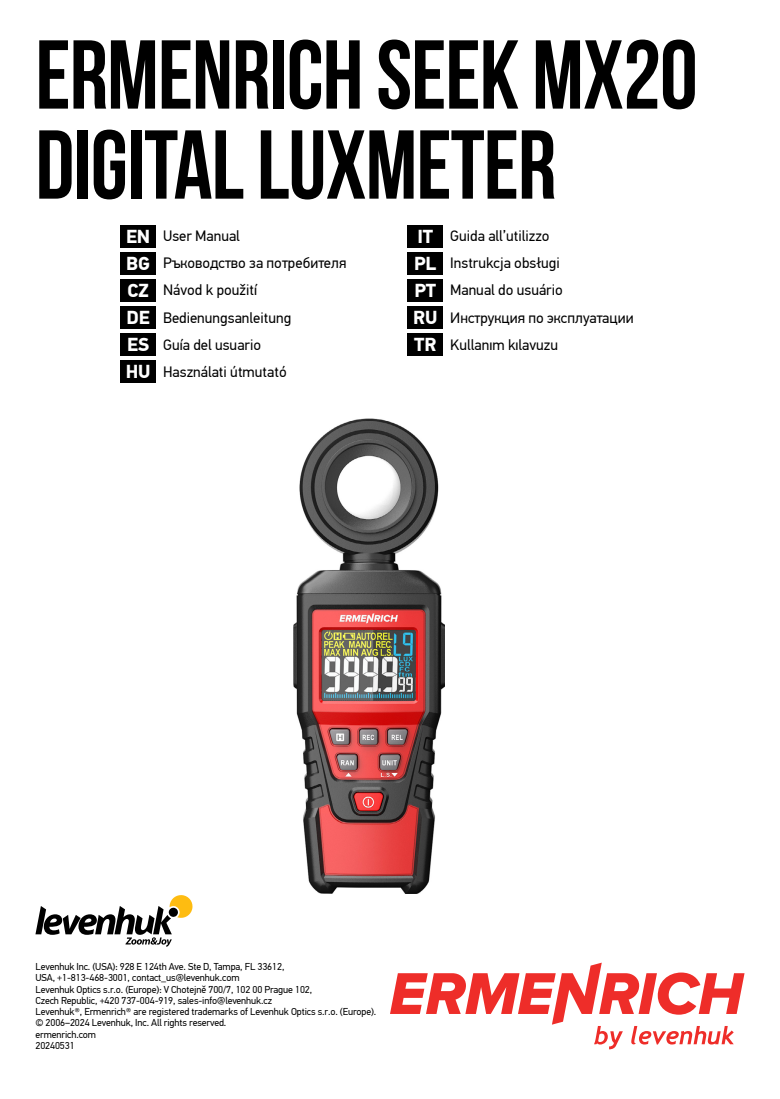
<style>
.page{position:relative;width:780px;height:1099px;background:#fff}
.page>*{position:absolute;margin:0;border:0;box-sizing:border-box;transform-origin:0 0}
.t1{font:700 97.5px/90px "Bebas Neue";letter-spacing:-.01em;color:#000}
.t2{font:15px/27.1px "PF Din Text Pro";color:#000}
.t3{font:10px/11.2px "PF Din Text Pro";letter-spacing:-.01em;color:#000}
.s1{font-weight:700;font-size:18.75px;color:#fff}
</style>
<div class="page">
<div style="left:120px;top:225px;width:36px;height:22px;background:#000"></div>
<div style="left:120px;top:252px;width:36px;height:22px;background:#000"></div>
<div style="left:120px;top:279px;width:36px;height:22px;background:#000"></div>
<div style="left:120px;top:306px;width:36px;height:22px;background:#000"></div>
<div style="left:120px;top:333px;width:36px;height:22px;background:#000"></div>
<div style="left:120px;top:360px;width:36px;height:23px;background:#000"></div>
<div style="left:407px;top:225px;width:36px;height:22px;background:#000"></div>
<div style="left:407px;top:252px;width:36px;height:22px;background:#000"></div>
<div style="left:407px;top:279px;width:36px;height:22px;background:#000"></div>
<div style="left:407px;top:306px;width:36px;height:22px;background:#000"></div>
<div style="left:407px;top:333px;width:36px;height:22px;background:#000"></div>
<svg style="left:390px;top:962px;width:354px;height:87px"></svg>
<img style="left:294px;top:418px;width:150px;height:475px">
<svg style="left:35px;top:895px;width:158px;height:51px"></svg>
<h1 class="t1" style="left:35px;top:29px;width:663px">ERMENRICH SEEK MX20<br>DIGITAL LUXMETER</h1>
<h2 class="t2" style="left:126px;top:223px;width:222px"><span class="s1">EN</span> User Manual<br><span class="s1">BG</span> Ръководство за потребителя<br><span class="s1">CZ</span> Návod k použití<br><span class="s1">DE</span> Bedienungsanleitung<br><span class="s1">ES</span> Guía del usuario<br><span class="s1">HU</span> Használati útmutató</h2>
<h2 class="t2" style="left:413px;top:223px;width:222px"><span class="s1">IT</span> Guida all’utilizzo<br><span class="s1">PL</span> Instrukcja obsługi<br><span class="s1">PT</span> Manual do usuário<br><span class="s1">RU</span> Инструкция по эксплуатации<br><span class="s1">TR</span> Kullanım kılavuzu</h2>
<p class="t3" style="left:35px;top:961px;width:342px">Levenhuk Inc. (USA): 928 E 124th Ave. Ste D, Tampa, FL 33612,<br>USA, +1-813-468-3001, contact_us@levenhuk.com<br>Levenhuk Optics s.r.o. (Europe): V Chotejně 700/7, 102 00 Prague 102,<br>Czech Republic, +420 737-004-919, sales-info@levenhuk.cz<br>Levenhuk®, Ermenrich® are registered trademarks of Levenhuk Optics s.r.o. (Europe). © 2006–2024 Levenhuk, Inc. All rights reserved.<br>ermenrich.com<br>20240531</p>
</div>
